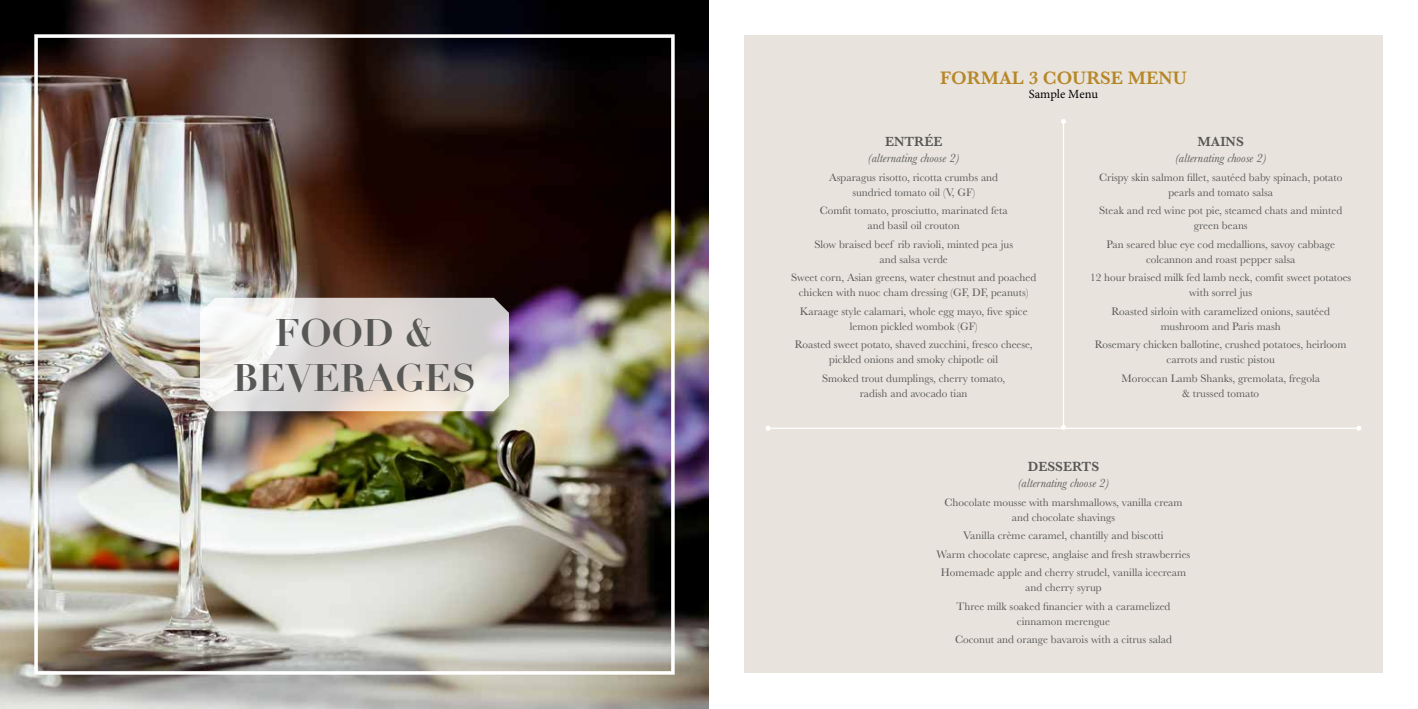
<style>
.page{position:relative;width:1418px;height:709px;background:#fff}
.page>*{position:absolute;margin:0;border:0;box-sizing:border-box;transform-origin:0 0}
.t1{font:700 37.5px/45px "Didot";color:#575756;text-align:center}
.t2{font:600 18.75px "Baskerville";color:#b68727}
.t3{font:600 13.75px "Baskerville";color:#575756}
.t4{font:italic 12.5px "Baskerville";color:#575756}
.t5{font:12.5px "Minion Pro";color:#000}
.t6{font:11.25px/15px "Baskerville";color:#575756;text-align:center}
</style>
<div class="page">
<img style="left:0;top:0;width:709px;height:709px">
<svg style="left:200px;top:298px;width:309px;height:113px"></svg>
<div style="left:34px;top:34px;width:640px;height:640px;border:4px solid #fff"></div>
<div style="left:744px;top:35px;width:638px;height:638px;background:#e8e3dc"></div>
<hr style="left:1062px;top:121px;width:2px;height:306px;background:#fff">
<svg style="left:1061px;top:119px;width:4px;height:5px"></svg>
<hr style="left:768px;top:427px;width:590px;height:2px;background:#fff">
<svg style="left:1356px;top:426px;width:5px;height:5px"></svg>
<svg style="left:765px;top:426px;width:5px;height:5px"></svg>
<h1 class="t1" style="left:233px;top:311px;width:245px">FOOD &amp;<br>BEVERAGES</h1>
<h2 class="t2" style="left:940px;top:64px;width:248px">FORMAL 3 COURSE MENU</h2>
<p class="t5" style="left:1028px;top:86px;width:71px">Sample Menu</p>
<p class="t3" style="left:885px;top:132px;width:59px">ENTRÉE</p>
<p class="t4" style="left:868px;top:150px;width:93px">(alternating choose 2)</p>
<p class="t6" style="left:829px;top:170px;width:170px">Asparagus risotto, ricotta crumbs and sundried tomato oil (V, GF)</p>
<p class="t6" style="left:819px;top:203px;width:189px">Comfit tomato, prosciutto, marinated feta and basil oil crouton</p>
<p class="t6" style="left:814px;top:237px;width:200px">Slow braised beef rib ravioli, minted pea jus and salsa verde</p>
<p class="t6" style="left:791px;top:270px;width:247px">Sweet corn, Asian greens, water chestnut and poached chicken with nuoc cham dressing (GF, DF, peanuts)</p>
<p class="t6" style="left:799px;top:304px;width:229px">Karaage style calamari, whole egg mayo, five spice lemon pickled wombok (GF)</p>
<p class="t6" style="left:794px;top:337px;width:239px">Roasted sweet potato, shaved zucchini, fresco cheese, pickled onions and smoky chipotle oil</p>
<p class="t6" style="left:822px;top:371px;width:185px">Smoked trout dumplings, cherry tomato, radish and avocado tian</p>
<p class="t3" style="left:1197px;top:132px;width:48px">MAINS</p>
<p class="t4" style="left:1174px;top:150px;width:93px">(alternating choose 2)</p>
<p class="t6" style="left:1099px;top:170px;width:245px">Crispy skin salmon fillet, sautéed baby spinach, potato pearls and tomato salsa</p>
<p class="t6" style="left:1099px;top:203px;width:244px">Steak and red wine pot pie, steamed chats and minted green beans</p>
<p class="t6" style="left:1106px;top:237px;width:230px">Pan seared blue eye cod medallions, savoy cabbage colcannon and roast pepper salsa</p>
<p class="t6" style="left:1090px;top:270px;width:263px">12 hour braised milk fed lamb neck, comfit sweet potatoes with sorrel jus</p>
<p class="t6" style="left:1111px;top:304px;width:220px">Roasted sirloin with caramelized onions, sautéed mushroom and Paris mash</p>
<p class="t6" style="left:1094px;top:337px;width:253px">Rosemary chicken ballotine, crushed potatoes, heirloom carrots and rustic pistou</p>
<p class="t6" style="left:1121px;top:371px;width:200px">Moroccan Lamb Shanks, gremolata, fregola &amp; trussed tomato</p>
<p class="t3" style="left:1027px;top:456px;width:73px">DESSERTS</p>
<p class="t4" style="left:1017px;top:474px;width:93px">(alternating choose 2)</p>
<p class="t6" style="left:944px;top:494px;width:240px">Chocolate mousse with marshmallows, vanilla cream and chocolate shavings</p>
<p class="t6" style="left:936px;top:526px;width:255px;line-height:18.5px">Vanilla crème caramel, chantilly and biscotti<br>Warm chocolate caprese, anglaise and fresh strawberries<br>Homemade apple and cherry strudel, vanilla icecream</p>
<p class="t6" style="left:956px;top:578px;width:215px;line-height:18.5px">and cherry syrup<br>Three milk soaked financier with a caramelized</p>
<p class="t6" style="left:955px;top:612px;width:218px;line-height:18.5px">cinnamon merengue<br>Coconut and orange bavarois with a citrus salad</p>
</div>
